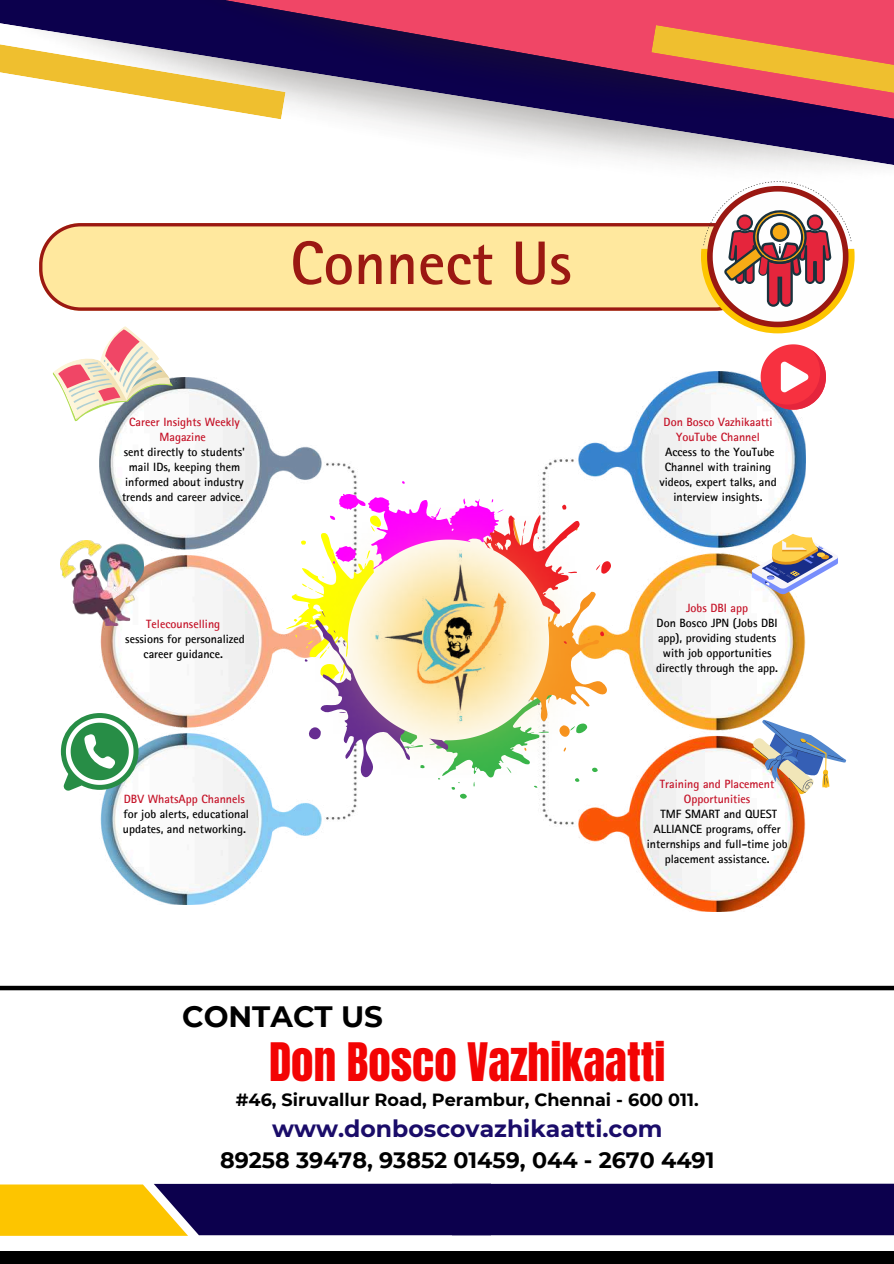
<style>
.page{position:relative;width:894px;height:1264px;background:#fff}
.page>*{position:absolute;margin:0;border:0;box-sizing:border-box;transform-origin:0 0}
.t1{font:700 61.5px "Rotis Sans Serif Pro";color:#9b1812}
.t2{font:45px "Anton";color:#f30404}
.t3{font:700 29.4px "Montserrat";color:#000}
.t4{font:700 23.55px "Montserrat";color:#1a0c69}
.t5{font:700 22.2px "Montserrat";color:#000}
.t6{font:700 17.7px "Montserrat";color:#000}
.t7{font:700 12px/15px "Rotis Sans Serif Pro";color:#000;text-align:center}
.t8{font:700 12px/15px "Rotis Sans Serif Pro";color:#c51328;text-align:center}
</style>
<div class="page">
<div style="left:0;top:1251px;width:893px;height:12px;background:#000"></div>
<svg style="left:0;top:1183px;width:893px;height:52px;background:#3e2a44"></svg>
<div style="left:0;top:985px;width:893px;height:5px;background:#000"></div>
<svg style="left:39px;top:254px;width:661px;height:57px;background:#f8db96"></svg>
<svg style="left:700px;top:254px;width:153px;height:79px"></svg>
<img style="left:99px;top:377px;width:258px;height:527px">
<img style="left:538px;top:371px;width:266px;height:540px">
<svg style="left:286px;top:481px;width:325px;height:320px"></svg>
<svg style="left:52px;top:326px;width:124px;height:98px"></svg>
<svg style="left:61px;top:713px;width:77px;height:78px"></svg>
<svg style="left:760px;top:344px;width:65px;height:65px"></svg>
<svg style="left:751px;top:533px;width:87px;height:61px"></svg>
<img style="left:751px;top:720px;width:94px;height:74px">
<img style="left:61px;top:540px;width:82px;height:85px">
<img style="left:316px;top:504px;width:273px;height:273px">
<img style="left:364px;top:544px;width:149px;height:193px">
<img style="left:40px;top:181px;width:815px;height:73px">
<svg style="left:0;top:0;width:127px;height:34px;background:#20155b"></svg>
<img style="left:127px;top:0;width:766px;height:168px">
<svg style="left:225px;top:0;width:668px;height:123px;background:#8a426c"></svg>
<svg style="left:651px;top:25px;width:242px;height:86px;background:#c9614f"></svg>
<svg style="left:0;top:34px;width:285px;height:85px"></svg>
<h1 class="t1" style="left:290px;top:241px;width:283px">Connect Us</h1>
<p class="t8" style="left:129px;top:416px;width:112px">Career Insights Weekly<br>Magazine</p>
<p class="t7" style="left:122px;top:446px;width:125px">sent directly to students' mail IDs, keeping them informed about industry trends and career advice.</p>
<p class="t8" style="left:146px;top:618px;width:75px">Telecounselling</p>
<p class="t7" style="left:125px;top:633px;width:121px">sessions for personalized career guidance.</p>
<p class="t8" style="left:124px;top:793px;width:123px">DBV WhatsApp Channels</p>
<p class="t7" style="left:123px;top:808px;width:128px;text-align:left">for job alerts, educational updates, and networking.</p>
<h3 class="t3" style="left:182px;top:998px;width:202px">CONTACT US</h3>
<p class="t8" style="left:663px;top:416px;width:110px">Don Bosco Vazhikaatti<br>YouTube Channel</p>
<p class="t7" style="left:659px;top:446px;width:119px">Access to the YouTube<br>Channel with training videos, expert talks, and interview insights.</p>
<p class="t8" style="left:686px;top:602px;width:63px">Jobs DBI app</p>
<p class="t7" style="left:656px;top:617px;width:123px">Don Bosco JPN (Jobs DBI app), providing students with job opportunities directly through the app.</p>
<p class="t8" style="left:659px;top:778px;width:116px">Training and Placement<br>Opportunities</p>
<p class="t7" style="left:646px;top:808px;width:142px">TMF SMART and QUEST<br>ALLIANCE programs, offer internships and full-time job placement assistance.</p>
<h2 class="t2" style="left:269px;top:1029px;width:398px">Don Bosco Vazhikaatti</h2>
<h3 class="t6" style="left:236px;top:1088px;width:464px">#46, Siruvallur Road, Perambur, Chennai - 600 011.</h3>
<h3 class="t4" style="left:272px;top:1113px;width:392px">www.donboscovazhikaatti.com</h3>
<h3 class="t5" style="left:220px;top:1146px;width:495px">89258 39478, 93852 01459, 044 - 2670 4491</h3>
</div>
